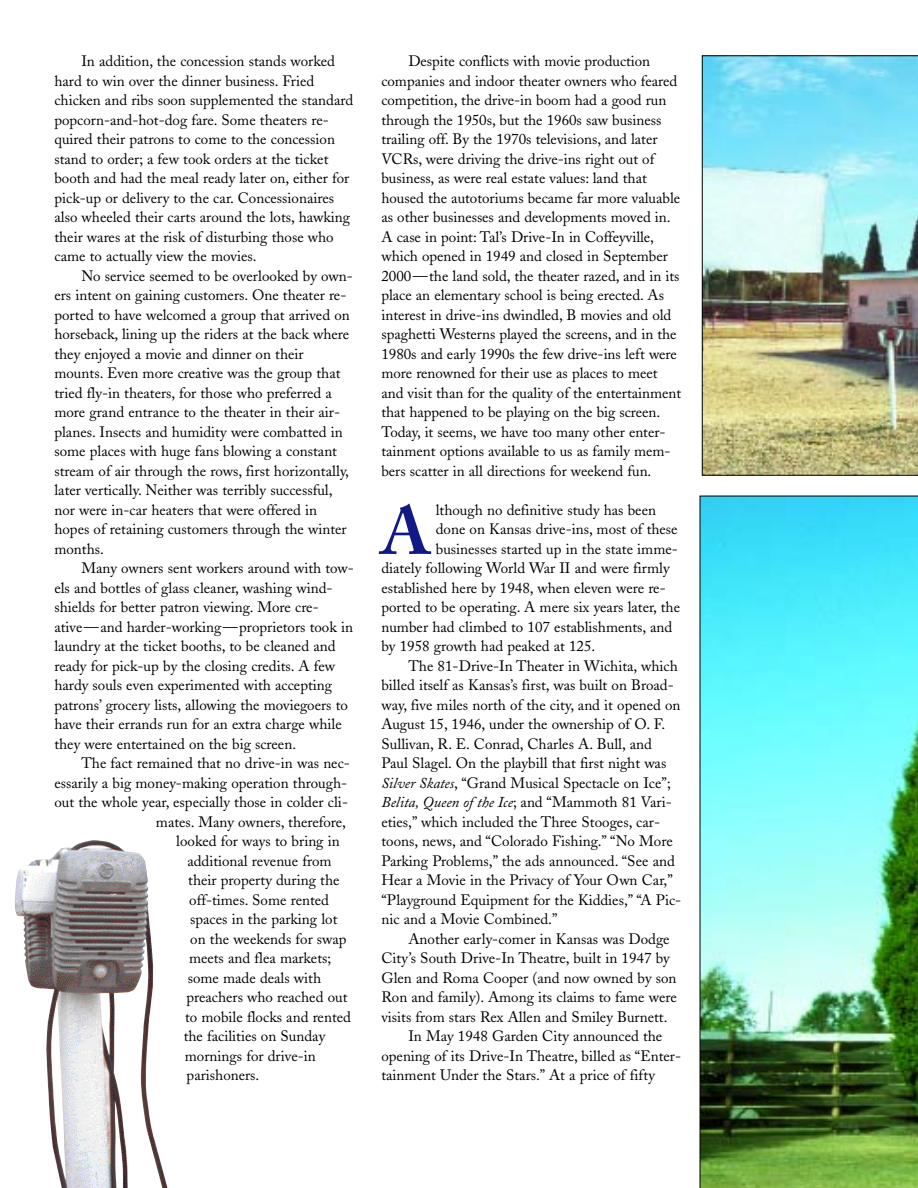
<style>
.page{position:relative;width:918px;height:1188px;background:#fff}
.page>*{position:absolute;margin:0;border:0;box-sizing:border-box;transform-origin:0 0}
.t1{font:700 67.65px "Adobe Caslon";color:#101986}
.t2{font:15px/19.5px "Adobe Caslon";color:#000}
.t3{font:italic 15px "Adobe Caslon";color:#000}
.s1{font-style:italic}
.s2{font-style:normal}
</style>
<div class="page">
<img style="left:700px;top:496px;width:218px;height:692px">
<img style="left:702px;top:56px;width:216px;height:420px">
<img style="left:15px;top:840px;width:153px;height:348px">
<p class="t2" style="left:54px;top:53px;width:300px;text-indent:27px">In addition, the concession stands worked hard to win over the dinner business. Fried chicken and ribs soon supplemented the standard popcorn-and-hot-dog fare. Some theaters re&shy;quired their patrons to come to the concession stand to order; a few took orders at the ticket booth and had the meal ready later on, either for pick-up or delivery to the car. Concessionaires also wheeled their carts around the lots, hawking their wares at the risk of disturbing those who came to actually view the movies.</p>
<p class="t2" style="left:54px;top:268px;width:300px;text-indent:27px">No service seemed to be overlooked by own&shy;ers intent on gaining customers. One theater re&shy;ported to have welcomed a group that arrived on horseback, lining up the riders at the back where they enjoyed a movie and dinner on their mounts. Even more creative was the group that tried fly-in theaters, for those who preferred a more grand entrance to the theater in their air&shy;planes. Insects and humidity were combatted in some places with huge fans blowing a constant stream of air through the rows, first horizontally, later vertically. Neither was terribly successful, nor were in-car heaters that were offered in hopes of retaining customers through the winter months.</p>
<p class="t2" style="left:54px;top:560px;width:301px;text-indent:27px">Many owners sent workers around with tow&shy;els and bottles of glass cleaner, washing wind&shy;shields for better patron viewing. More cre&shy;ative—and harder-working—proprietors took in laundry at the ticket booths, to be cleaned and ready for pick-up by the closing credits. A few hardy souls even experimented with accepting patrons’ grocery lists, allowing the moviegoers to have their errands run for an extra charge while they were entertained on the big screen.</p>
<p class="t2" style="left:81px;top:755px;width:270px">The fact remained that no drive-in was nec-</p>
<p class="t2" style="left:54px;top:775px;width:294px">essarily a big money-making operation through-</p>
<p class="t2" style="left:54px;top:794px;width:295px">out the whole year, especially those in colder cli-</p>
<p class="t2" style="left:156px;top:814px;width:192px">mates. Many owners, therefore,</p>
<p class="t2" style="left:176px;top:833px;width:165px">looked for ways to bring in</p>
<p class="t2" style="left:187px;top:853px;width:146px">additional revenue from</p>
<p class="t2" style="left:188px;top:872px;width:153px">their property during the</p>
<p class="t2" style="left:189px;top:892px;width:141px">off-times. Some rented</p>
<p class="t2" style="left:190px;top:911px;width:149px">spaces in the parking lot</p>
<p class="t2" style="left:190px;top:931px;width:158px">on the weekends for swap</p>
<p class="t2" style="left:189px;top:950px;width:144px">meets and flea markets;</p>
<p class="t2" style="left:188px;top:970px;width:135px">some made deals with</p>
<p class="t2" style="left:186px;top:989px;width:163px">preachers who reached out</p>
<p class="t2" style="left:185px;top:1009px;width:167px">to mobile flocks and rented</p>
<p class="t2" style="left:184px;top:1028px;width:143px">the facilities on Sunday</p>
<p class="t2" style="left:185px;top:1048px;width:132px">mornings for drive-in</p>
<p class="t2" style="left:187px;top:1067px;width:74px">parishoners.</p>
<p class="t2" style="left:381px;top:53px;width:301px;text-indent:27px">Despite conflicts with movie production companies and indoor theater owners who feared competition, the drive-in boom had a good run through the 1950s, but the 1960s saw business trailing off. By the 1970s televisions, and later VCRs, were driving the drive-ins right out of business, as were real estate values: land that housed the autotoriums became far more valuable as other businesses and developments moved in.<br>A case in point: Tal’s Drive-In in Coffeyville, which opened in 1949 and closed in September 2000—the land sold, the theater razed, and in its place an elementary school is being erected. As interest in drive-ins dwindled, B movies and old spaghetti Westerns played the screens, and in the 1980s and early 1990s the few drive-ins left were more renowned for their use as places to meet and visit than for the quality of the entertainment that happened to be playing on the big screen.<br>Today, it seems, we have too many other enter&shy;tainment options available to us as family mem&shy;bers scatter in all directions for weekend fun.</p>
<h1 class="t1" style="left:381px;top:504px;width:51px">A</h1>
<p class="t2" style="left:436px;top:502px;width:222px">lthough no definitive study has been</p>
<p class="t2" style="left:436px;top:521px;width:243px">done on Kansas drive-ins, most of these</p>
<p class="t2" style="left:436px;top:541px;width:244px">businesses started up in the state imme-</p>
<p class="t2" style="left:381px;top:560px;width:290px">diately following World War II and were firmly</p>
<p class="t2" style="left:381px;top:580px;width:286px">established here by 1948, when eleven were re-</p>
<p class="t2" style="left:381px;top:599px;width:300px">ported to be operating. A mere six years later, the</p>
<p class="t2" style="left:381px;top:619px;width:292px">number had climbed to 107 establishments, and</p>
<p class="t2" style="left:381px;top:638px;width:216px">by 1958 growth had peaked at 125.</p>
<p class="t2" style="left:408px;top:658px;width:271px">The 81-Drive-In Theater in Wichita, which</p>
<p class="t2" style="left:381px;top:677px;width:294px">billed itself as Kansas’s first, was built on Broad-</p>
<p class="t2" style="left:381px;top:697px;width:301px">way, five miles north of the city, and it opened on</p>
<p class="t2" style="left:381px;top:716px;width:285px">August 15, 1946, under the ownership of O. F.</p>
<p class="t2" style="left:381px;top:736px;width:272px">Sullivan, R. E. Conrad, Charles A. Bull, and</p>
<p class="t2" style="left:381px;top:755px;width:286px">Paul Slagel. On the playbill that first night was</p>
<p class="t2" style="left:381px;top:775px;width:291px"><span class="s1">Silver Skates</span>, “Grand Musical Spectacle on Ice”;</p>
<p class="t3" style="left:381px;top:796px;width:292px">Belita, Queen of the Ice<span class="s2">; and “Mammoth 81 Vari-</span></p>
<p class="t2" style="left:381px;top:814px;width:280px">eties,” which included the Three Stooges, car-</p>
<p class="t2" style="left:381px;top:833px;width:293px">toons, news, and “Colorado Fishing.” “No More</p>
<p class="t2" style="left:381px;top:853px;width:295px">Parking Problems,” the ads announced. “See and</p>
<p class="t2" style="left:381px;top:872px;width:293px">Hear a Movie in the Privacy of Your Own Car,”</p>
<p class="t2" style="left:381px;top:892px;width:301px">“Playground Equipment for the Kiddies,” “A Pic-</p>
<p class="t2" style="left:381px;top:911px;width:178px">nic and a Movie Combined.”</p>
<p class="t2" style="left:408px;top:931px;width:263px">Another early-comer in Kansas was Dodge</p>
<p class="t2" style="left:381px;top:950px;width:290px">City’s South Drive-In Theatre, built in 1947 by</p>
<p class="t2" style="left:381px;top:970px;width:297px">Glen and Roma Cooper (and now owned by son</p>
<p class="t2" style="left:381px;top:989px;width:297px">Ron and family). Among its claims to fame were</p>
<p class="t2" style="left:381px;top:1009px;width:288px">visits from stars Rex Allen and Smiley Burnett.</p>
<p class="t2" style="left:408px;top:1028px;width:255px">In May 1948 Garden City announced the</p>
<p class="t2" style="left:381px;top:1048px;width:301px">opening of its Drive-In Theatre, billed as “Enter-</p>
<p class="t2" style="left:381px;top:1067px;width:275px">tainment Under the Stars.” At a price of fifty</p>
</div>
